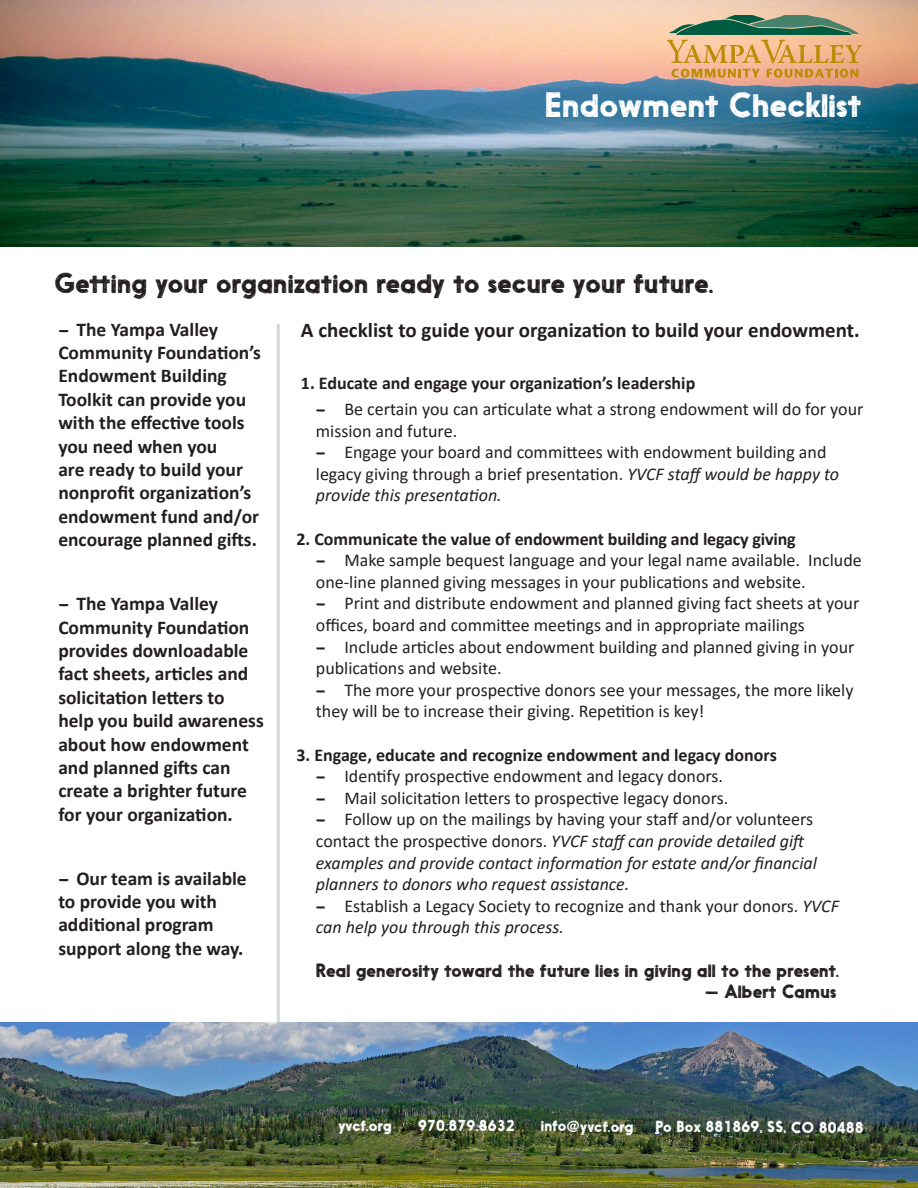
<style>
.page{position:relative;width:918px;height:1188px;background:#fff}
.page>*{position:absolute;margin:0;border:0;box-sizing:border-box;transform-origin:0 0}
.t1{font:33px "Nanami HM Bld";color:#fff}
.t2{font:27px "Nanami HM Bld";color:#231f20}
.t3{font:700 21px "Calibri";color:#231f20}
.t4{font:700 19.5px/23.4px "Calibri";color:#231f20}
.t5{font:18px/21.6px "Calibri";color:#231f20}
.t6{font:italic 18px/21.6px "Calibri";color:#231f20}
.t7{font:700 18px "Calibri";color:#231f20}
.t8{font:18px "Nanami HM Bld";color:#231f20}
.t9{font:15px "Nanami HM Bld";letter-spacing:-.005em;color:#fff}
.s1{font-family:"Nanami HM Solid"}
.s2{font-style:italic}
.s3{font-family:"Nanami HM Solid";font-style:normal}
.s4{font-style:normal}
.s5{font-family:"Nanami HM Solid";font-weight:400}
</style>
<div class="page">
<hr style="left:277px;top:324px;width:3px;height:864px;background:#d5d6d8">
<img style="left:0;top:1022px;width:918px;height:166px">
<img style="left:0;top:0;width:918px;height:247px">
<svg style="left:667px;top:15px;width:196px;height:63px;background:#bca372"></svg>
<p class="t1" style="left:545px;top:85px;width:319px">Endowment Checklist</p>
<p class="t2" style="left:54px;top:267px;width:662px">Getting your organization ready to secure your future.</p>
<p class="t3" style="left:301px;top:315px;width:560px">A checklist to guide your organization to build your endowment.</p>
<p class="t7" style="left:301px;top:370px;width:396px">1. Educate and engage your organization’s leadership</p>
<p class="t5" style="left:316px;top:398px;width:549px"><span class="s1">=</span> Be certain you can articulate what a strong endowment will do for your mission and future.</p>
<p class="t5" style="left:316px;top:441px;width:525px"><span class="s1">=</span> Engage your board and committees with endowment building and legacy giving through a brief presentation. <span class="s2">YVCF staff would be happy to provide this presentation.</span></p>
<p class="t7" style="left:296px;top:526px;width:501px">2. Communicate the value of endowment building and legacy giving</p>
<p class="t5" style="left:316px;top:549px;width:547px"><span class="s1">=</span> Make sample bequest language and your legal name available. Include one-line planned giving messages in your publications and website.</p>
<p class="t5" style="left:316px;top:592px;width:545px"><span class="s1">=</span> Print and distribute endowment and planned giving fact sheets at your offices, board and committee meetings and in appropriate mailings</p>
<p class="t5" style="left:316px;top:635px;width:540px"><span class="s1">=</span> Include articles about endowment building and planned giving in your publications and website.</p>
<p class="t5" style="left:316px;top:679px;width:539px"><span class="s1">=</span> The more your prospective donors see your messages, the more likely they will be to increase their giving. Repetition is key!</p>
<p class="t7" style="left:296px;top:742px;width:482px">3. Engage, educate and recognize endowment and legacy donors</p>
<p class="t5" style="left:316px;top:765px;width:409px"><span class="s1">=</span> Identify prospective endowment and legacy donors.</p>
<p class="t5" style="left:316px;top:787px;width:414px"><span class="s1">=</span> Mail solicitation letters to prospective legacy donors.</p>
<p class="t6" style="left:316px;top:808px;width:502px"><span class="s3">=</span> <span class="s4">Follow up on the mailings by having your staff and/or volunteers contact the prospective donors.</span> YVCF staff can provide detailed gift examples and provide contact information for estate and/or financial planners to donors who request assistance.</p>
<p class="t5" style="left:316px;top:895px;width:525px"><span class="s1">=</span> Establish a Legacy Society to recognize and thank your donors. <span class="s2">YVCF can help you through this process.</span></p>
<p class="t8" style="left:316px;top:959px;width:525px">Real generosity toward the future lies in giving all to the present.</p>
<p class="t8" style="left:705px;top:981px;width:133px">— Albert Camus</p>
<p class="t4" style="left:58px;top:317px;width:204px"><span class="s5">=</span> The Yampa Valley<br>Community Foundation’s<br>Endowment Building<br>Toolkit can provide you with the effective tools you need when you<br>are ready to build your nonprofit organization’s endowment fund and/or encourage planned gifts.</p>
<p class="t4" style="left:58px;top:591px;width:207px"><span class="s5">=</span> The Yampa Valley<br>Community Foundation provides downloadable fact sheets, articles and solicitation letters to help you build awareness about how endowment and planned gifts can create a brighter future for your organization.</p>
<p class="t4" style="left:58px;top:866px;width:190px"><span class="s5">=</span> Our team is available to provide you with additional program support along the way.</p>
<p class="t9" style="left:338px;top:1116px;width:55px">yvcf.org</p>
<p class="t9" style="left:418px;top:1116px;width:98px">970.879.8632</p>
<p class="t9" style="left:541px;top:1117px;width:94px">info@yvcf.org</p>
<p class="t9" style="left:655px;top:1118px;width:210px">Po Box 881869, SS, CO 80488</p>
</div>
